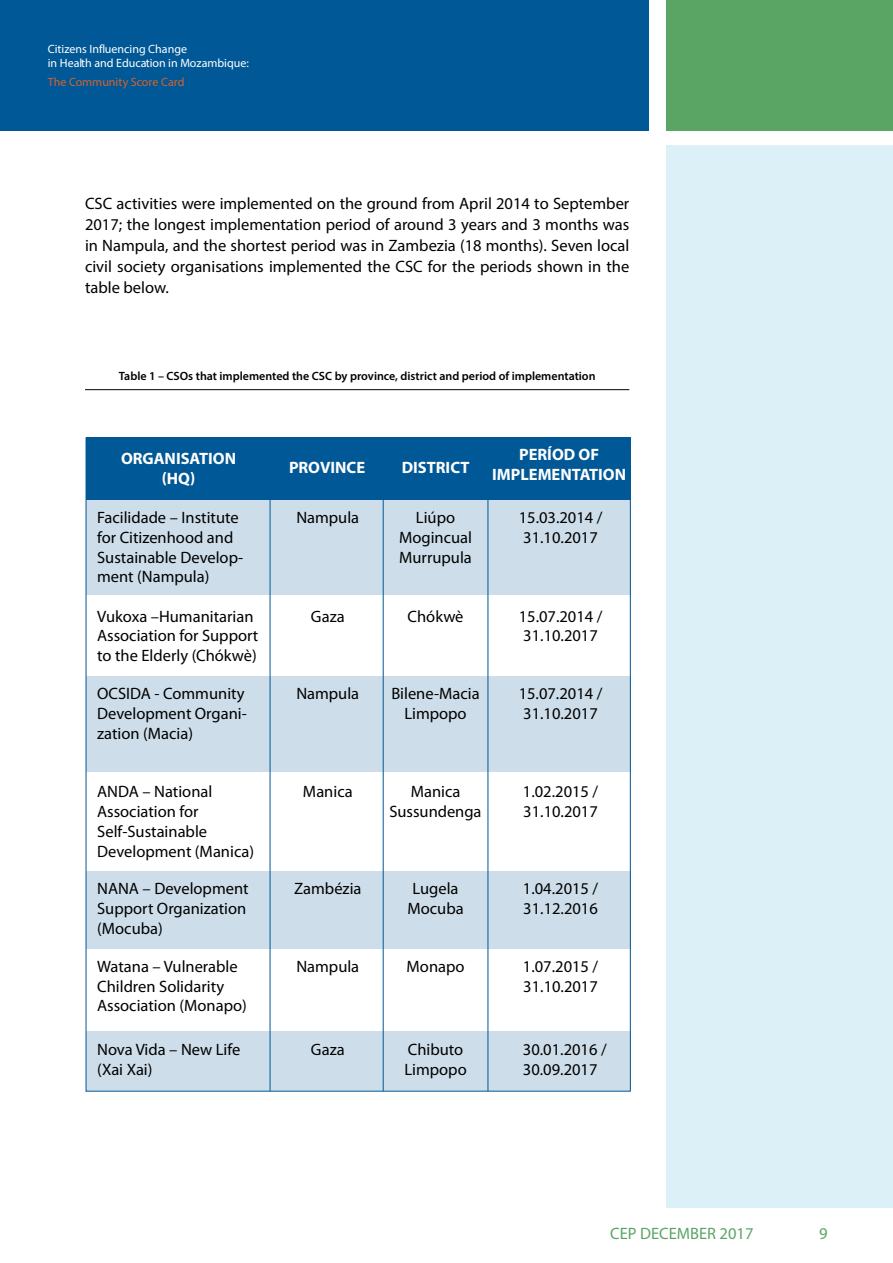
<style>
.page{position:relative;width:893px;height:1263px;background:#fff}
.page>*{position:absolute;margin:0;border:0;box-sizing:border-box;transform-origin:0 0}
.t1{font:16.5px/19.8px "Myriad Pro";color:#000}
.t2{font:700 16.5px/19.8px "Myriad Pro";color:#fff;text-align:center}
.t3{font:16.5px "Myriad Pro";color:#5ba564}
.t4{font:600 12px "Myriad Pro";color:#000}
.t5{font:12px/14.4px "Myriad Pro";color:#fff}
.t6{font:12px "Myriad Pro";color:#d46230}
</style>
<div class="page">
<div style="left:666px;top:0;width:227px;height:131px;background:#5ba564"></div>
<div style="left:666px;top:145px;width:227px;height:1063px;background:#dbf1f7"></div>
<div style="left:0;top:0;width:649px;height:131px;background:#015896"></div>
<hr style="left:85px;top:389px;width:544px;height:1px;background:#000">
<div style="left:86px;top:500px;width:544px;height:95px;background:#cddeea"></div>
<div style="left:86px;top:438px;width:544px;height:62px;background:#015896"></div>
<hr style="left:270px;top:500px;width:1px;height:591px;background:#005896">
<hr style="left:383px;top:500px;width:1px;height:591px;background:#005896">
<hr style="left:488px;top:500px;width:1px;height:591px;background:#005896">
<div style="left:86px;top:676px;width:544px;height:95px;background:#cddeea"></div>
<div style="left:86px;top:871px;width:544px;height:77px;background:#cddeea"></div>
<div style="left:86px;top:1032px;width:544px;height:59px;background:#cddeea"></div>
<p class="t5" style="left:48px;top:41px;width:203px">Citizens Influencing Change<br>in Health and Education in Mozambique:</p>
<p class="t6" style="left:48px;top:74px;width:138px">The Community Score Card</p>
<p class="t1" style="left:85px;top:193px;width:546px;line-height:21px;text-align:justify">CSC activities were implemented on the ground from April 2014 to September 2017; the longest implementation period of around 3 years and 3 months was in Nampula, and the shortest period was in Zambezia (18 months). Seven local civil society organisations implemented the CSC for the periods shown in the table below.</p>
<p class="t4" style="left:119px;top:369px;width:478px">Table 1 – CSOs that implemented the CSC by province, district and period of implementation</p>
<p class="t2" style="left:492px;top:444px;width:135px">PERÍOD OF<br>IMPLEMENTATION</p>
<p class="t2" style="left:121px;top:448px;width:117px">ORGANISATION (HQ)</p>
<p class="t2" style="left:289px;top:457px;width:78px">PROVINCE</p>
<p class="t2" style="left:402px;top:457px;width:69px">DISTRICT</p>
<p class="t1" style="left:97px;top:507px;width:147px">Facilidade – Institute for Citizenhood and<br>Sustainable Develop&shy;ment (Nampula)</p>
<p class="t1" style="left:296px;top:507px;width:64px">Nampula</p>
<p class="t1" style="left:399px;top:507px;width:74px;text-align:center">Liúpo<br>Mogincual<br>Murrupula</p>
<p class="t1" style="left:519px;top:507px;width:85px">15.03.2014 /<br>31.10.2017</p>
<p class="t1" style="left:97px;top:606px;width:163px">Vukoxa –Humanitarian<br>Association for Support to the Elderly (Chókwè)</p>
<p class="t1" style="left:311px;top:606px;width:35px">Gaza</p>
<p class="t1" style="left:408px;top:606px;width:57px">Chókwè</p>
<p class="t1" style="left:519px;top:606px;width:85px">15.07.2014 /<br>31.10.2017</p>
<p class="t1" style="left:97px;top:683px;width:151px">OCSIDA - Community<br>Development Organi&shy;zation (Macia)</p>
<p class="t1" style="left:296px;top:683px;width:64px">Nampula</p>
<p class="t1" style="left:391px;top:683px;width:90px;text-align:center">Bilene-Macia<br>Limpopo</p>
<p class="t1" style="left:519px;top:683px;width:85px">15.07.2014 /<br>31.10.2017</p>
<p class="t1" style="left:97px;top:781px;width:158px">ANDA – National<br>Association for<br>Self-Sustainable<br>Development (Manica)</p>
<p class="t1" style="left:303px;top:781px;width:51px">Manica</p>
<p class="t1" style="left:389px;top:781px;width:94px;text-align:center">Manica<br>Sussundenga</p>
<p class="t1" style="left:523px;top:781px;width:77px">1.02.2015 /<br>31.10.2017</p>
<p class="t1" style="left:97px;top:878px;width:153px">NANA – Development<br>Support Organization (Mocuba)</p>
<p class="t1" style="left:294px;top:878px;width:69px">Zambézia</p>
<p class="t1" style="left:407px;top:878px;width:58px;text-align:center">Lugela<br>Mocuba</p>
<p class="t1" style="left:523px;top:878px;width:77px">1.04.2015 /<br>31.12.2016</p>
<p class="t1" style="left:97px;top:956px;width:151px">Watana – Vulnerable<br>Children Solidarity<br>Association (Monapo)</p>
<p class="t1" style="left:296px;top:956px;width:64px">Nampula</p>
<p class="t1" style="left:407px;top:956px;width:59px">Monapo</p>
<p class="t1" style="left:523px;top:956px;width:77px">1.07.2015 /<br>31.10.2017</p>
<p class="t1" style="left:97px;top:1039px;width:145px">Nova Vida – New Life (Xai Xai)</p>
<p class="t1" style="left:311px;top:1039px;width:35px">Gaza</p>
<p class="t1" style="left:404px;top:1039px;width:64px">Chibuto<br>Limpopo</p>
<p class="t1" style="left:523px;top:1039px;width:85px">30.01.2016 /<br>30.09.2017</p>
<p class="t3" style="left:610px;top:1223px;width:145px">CEP DECEMBER 2017</p>
<p class="t3" style="left:819px;top:1223px;width:10px">9</p>
</div>
